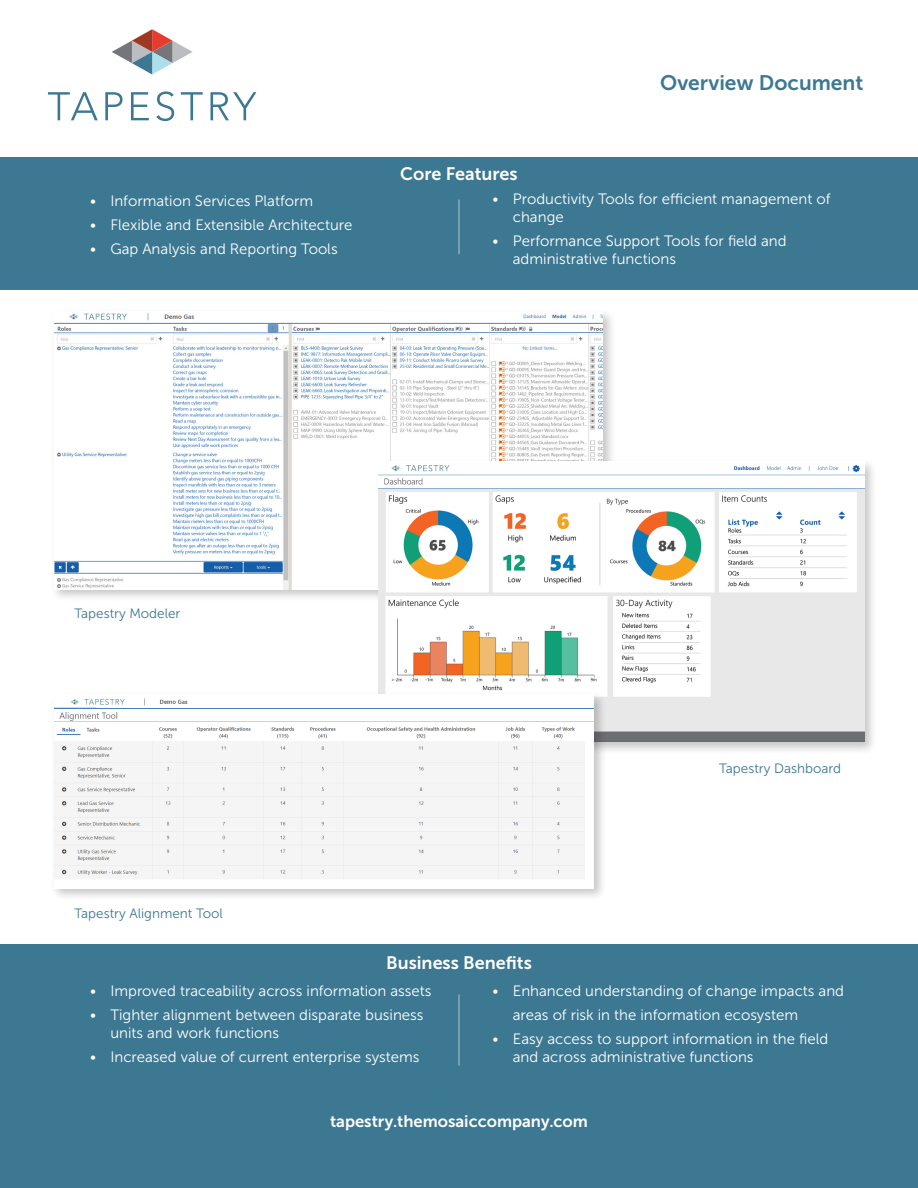
<style>
.page{position:relative;width:918px;height:1188px;background:#fff}
.page>*{position:absolute;margin:0;border:0;box-sizing:border-box;transform-origin:0 0}
.t1{font:21px "Museo Sans 700";color:#3c7892}
.Title_-_white{font:18px "Museo Sans 700";color:#fff}
.t2{font:16.5px "Museo Sans 700";color:#fff}
.t3{font:15px/18px "Museo Sans 300";color:#fff}
.Image_Description{font:13.5px "Museo Sans 300";color:#3c7892}
</style>
<div class="page">
<div style="left:0;top:157px;width:918px;height:133px;background:#3c7892"></div>
<hr style="left:459px;top:199px;width:1px;height:55px;background:#fff">
<div style="left:0;top:944px;width:918px;height:154px;background:#3c7892"></div>
<hr style="left:459px;top:994px;width:1px;height:72px;background:#fff">
<div style="left:0;top:1098px;width:918px;height:90px;background:#3c7892"></div>
<div style="left:51px;top:308px;width:565px;height:295px;background:#231f20;opacity:.25"></div>
<img style="left:54px;top:311px;width:549px;height:279px">
<div style="left:375px;top:458px;width:502px;height:297px;background:#231f20;opacity:.25"></div>
<img style="left:379px;top:461px;width:486px;height:281px">
<div style="left:51px;top:691px;width:556px;height:210px;background:#231f20;opacity:.25"></div>
<img style="left:54px;top:695px;width:540px;height:193px">
<svg style="left:112px;top:29px;width:81px;height:46px"></svg>
<svg style="left:48px;top:92px;width:50px;height:28px"></svg>
<svg style="left:105px;top:92px;width:18px;height:28px"></svg>
<svg style="left:131px;top:92px;width:18px;height:28px"></svg>
<svg style="left:156px;top:91px;width:18px;height:30px"></svg>
<svg style="left:181px;top:92px;width:22px;height:28px"></svg>
<svg style="left:210px;top:92px;width:46px;height:28px"></svg>
<p class="t3" style="left:90px;top:192px;width:225px">• Information Services Platform</p>
<p class="t3" style="left:90px;top:216px;width:264px">• Flexible and Extensible Architecture</p>
<p class="t3" style="left:90px;top:240px;width:249px">• Gap Analysis and Reporting Tools</p>
<p class="Title_-_white" style="left:400px;top:164px;width:119px">Core Features</p>
<p class="t1" style="left:660px;top:71px;width:205px">Overview Document</p>
<p class="t3" style="left:513px;top:190px;width:319px;text-indent:-20px">• Productivity Tools for efficient management of change</p>
<p class="t3" style="left:513px;top:232px;width:275px;text-indent:-20px">• Performance Support Tools for field and administrative functions</p>
<p class="Image_Description" style="left:75px;top:606px;width:107px">Tapestry Modeler</p>
<p class="Image_Description" style="left:75px;top:906px;width:150px">Tapestry Alignment Tool</p>
<p class="Image_Description" style="left:719px;top:761px;width:123px">Tapestry Dashboard</p>
<p class="Title_-_white" style="left:386px;top:953px;width:147px">Business Benefits</p>
<p class="t3" style="left:90px;top:982px;width:343px">• Improved traceability across information assets</p>
<p class="t3" style="left:110px;top:1006px;width:315px;text-indent:-20px">• Tighter alignment between disparate business units and work functions</p>
<p class="t3" style="left:90px;top:1048px;width:331px">• Increased value of current enterprise systems</p>
<p class="t3" style="left:513px;top:979px;width:333px;line-height:24px;text-indent:-20px">• Enhanced understanding of change impacts and areas of risk in the information ecosystem</p>
<p class="t3" style="left:513px;top:1030px;width:317px;text-indent:-20px">• Easy access to support information in the field and across administrative functions</p>
<p class="t2" style="left:330px;top:1112px;width:259px">tapestry.themosaiccompany.com</p>
</div>
